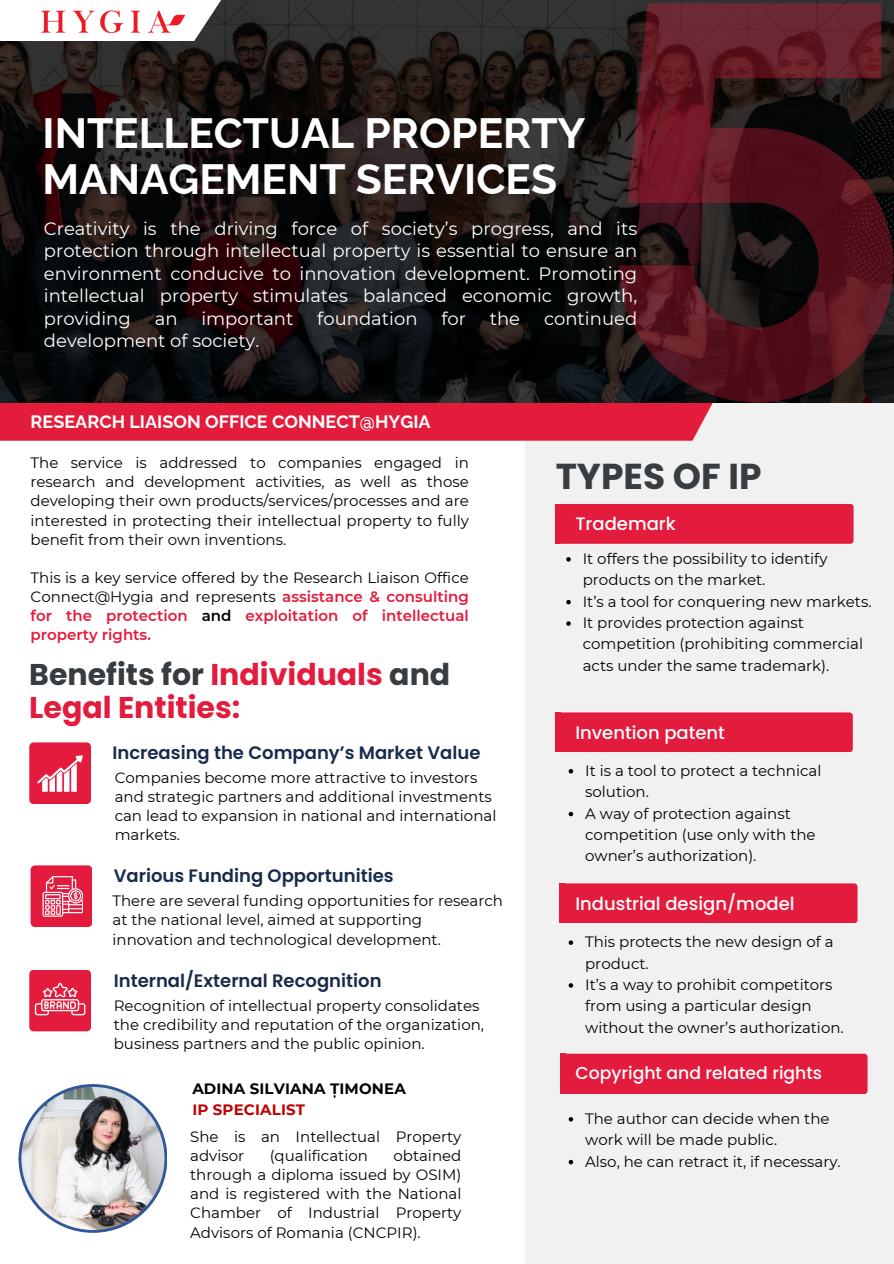
<style>
.page{position:relative;width:894px;height:1264px;background:#fff}
.page>*{position:absolute;margin:0;border:0;box-sizing:border-box;transform-origin:0 0}
.t1{font:700 42.45px/45.9px "Raleway";color:#fff}
.t2{font:700 36px "Poppins";color:#373d41}
.t3{font:700 30px/32.7px "Poppins";color:#e31b3c}
.t4{font:18px/22.5px "Montserrat";color:#fff;text-align:justify}
.t5{font:600 18px "Poppins";color:#182b4b}
.t6{font:500 18px "Poppins";color:#fff}
.t7{font:700 18px "Raleway";color:#fff}
.t8{font:500 17.25px "Poppins";color:#fff}
.t9{font:15px/19.2px "Montserrat";color:#000}
.t10{font:600 15px/19px "Montserrat";color:#e31b3c;text-align:justify}
.t11{font:700 15px "Montserrat";letter-spacing:.01em;color:#000}
.t12{font:700 15px "Montserrat";letter-spacing:.01em;color:#c00000}
.s1{font-weight:400;color:#000}
.s2{color:#000}
.s3{color:#373c41}
</style>
<div class="page">
<div style="left:524px;top:74px;width:369px;height:1189px;background:#f1f1f1"></div>
<div style="left:559px;top:1053px;width:308px;height:41px;background:#e31b3c;border-radius:3px"></div>
<div style="left:559px;top:1053px;width:6px;height:41px;background:#e31b3c"></div>
<div style="left:559px;top:883px;width:298px;height:40px;background:#e31b3c;border-radius:3px"></div>
<div style="left:559px;top:883px;width:6px;height:40px;background:#e31b3c"></div>
<div style="left:554px;top:712px;width:298px;height:40px;background:#e31b3c;border-radius:3px"></div>
<div style="left:554px;top:712px;width:6px;height:40px;background:#e31b3c"></div>
<div style="left:555px;top:504px;width:298px;height:40px;background:#e31b3c;border-radius:3px"></div>
<div style="left:555px;top:504px;width:6px;height:40px;background:#e31b3c"></div>
<div style="left:0;top:403px;width:713px;height:38px;background:#e41c3b"></div>
<svg style="left:0;top:0;width:893px;height:403px;background:#181313"></svg>
<img style="left:0;top:0;width:329px;height:42px">
<svg style="left:29px;top:742px;width:62px;height:62px;background:#e8445f"></svg>
<svg style="left:31px;top:865px;width:61px;height:62px;background:#e7425d"></svg>
<svg style="left:29px;top:970px;width:62px;height:61px;background:#e63955"></svg>
<svg style="left:19px;top:1084px;width:148px;height:148px"></svg>
<svg style="left:568px;top:1117px;width:5px;height:4px"></svg>
<svg style="left:568px;top:1159px;width:5px;height:5px"></svg>
<svg style="left:568px;top:940px;width:5px;height:4px"></svg>
<svg style="left:568px;top:983px;width:5px;height:4px"></svg>
<svg style="left:566px;top:557px;width:4px;height:4px"></svg>
<svg style="left:566px;top:600px;width:4px;height:4px"></svg>
<svg style="left:566px;top:621px;width:4px;height:4px"></svg>
<svg style="left:619px;top:3px;width:274px;height:399px;background:#43161d"></svg>
<svg style="left:568px;top:769px;width:5px;height:4px"></svg>
<svg style="left:568px;top:811px;width:5px;height:5px"></svg>
<h5 class="t1" style="left:43px;top:110px;width:544px">INTELLECTUAL PROPERTY<br>MANAGEMENT SERVICES</h5>
<p class="t4" style="left:44px;top:217px;width:594px">Creativity is the driving force of society’s progress, and its protection through intellectual property is essential to ensure an environment conducive to innovation development. Promoting intellectual property stimulates balanced economic growth, providing</p>
<p class="t4" style="left:155px;top:307px;width:24px">an</p>
<p class="t4" style="left:201px;top:307px;width:94px">important</p>
<p class="t4" style="left:317px;top:307px;width:102px">foundation</p>
<p class="t4" style="left:441px;top:307px;width:26px">for</p>
<p class="t4" style="left:489px;top:307px;width:32px">the</p>
<p class="t4" style="left:544px;top:307px;width:95px">continued</p>
<p class="t4" style="left:44px;top:329px;width:217px">development of society.</p>
<p class="t7" style="left:31px;top:411px;width:401px">RESEARCH LIAISON OFFICE CONNECT@HYGIA</p>
<h5 class="t9" style="left:31px;top:453px;width:439px;text-align:justify">The service is addressed to companies engaged in research and development activities, as well as those developing their own products/services/processes and are interested in protecting their intellectual property to fully benefit from their own inventions.</h5>
<p class="t10" style="left:31px;top:568px;width:439px"><span class="s1">This is a key service offered by the Research Liaison Office Connect@Hygia and represents</span> assistance &amp; consulting for the protection <span class="s2">and</span> exploitation of intellectual property rights.</p>
<p class="t3" style="left:29px;top:658px;width:422px"><span class="s3">Benefits for</span> Individuals <span class="s3">and<br></span>Legal Entities:</p>
<h3 class="t5" style="left:112px;top:740px;width:369px">Increasing the Company’s Market Value</h3>
<p class="t9" style="left:115px;top:767px;width:383px">Companies become more attractive to investors and strategic partners and additional investments can lead to expansion in national and international markets.</p>
<p class="t5" style="left:114px;top:863px;width:281px">Various Funding Opportunities</p>
<p class="t9" style="left:112px;top:891px;width:392px">There are several funding opportunities for research at the national level, aimed at supporting innovation and technological development.</p>
<p class="t5" style="left:114px;top:967px;width:269px">Internal/External Recognition</p>
<h5 class="t9" style="left:114px;top:995px;width:372px">Recognition of intellectual property consolidates the credibility and reputation of the organization, business partners and the public opinion.</h5>
<p class="t11" style="left:192px;top:1079px;width:215px">ADINA SILVIANA ȚIMONEA</p>
<h1 class="t12" style="left:192px;top:1100px;width:114px">IP SPECIALIST</h1>
<h5 class="t9" style="left:190px;top:1126px;width:272px">She is an Intellectual Property advisor</h5>
<h5 class="t9" style="left:269px;top:1145px;width:100px">(qualification</h5>
<h5 class="t9" style="left:190px;top:1145px;width:272px;text-align:justify;text-indent:203px">obtained through a diploma issued by OSIM) and is registered with the National Chamber of Industrial Property Advisors of Romania (CNCPIR).</h5>
<p class="t2" style="left:555px;top:451px;width:207px">TYPES OF IP</p>
<p class="t6" style="left:575px;top:511px;width:102px">Trademark</p>
<p class="t9" style="left:582px;top:548px;width:246px;line-height:21.3px">It offers the possibility to identify products on the market.</p>
<p class="t9" style="left:582px;top:591px;width:290px">It’s a tool for conquering new markets.</p>
<h5 class="t9" style="left:582px;top:612px;width:282px;line-height:21.3px">It provides protection against competition (prohibiting commercial acts under the same trademark).</h5>
<h5 class="t6" style="left:575px;top:719px;width:151px">Invention patent</h5>
<p class="t9" style="left:585px;top:759px;width:238px;line-height:21.3px">It is a tool to protect a technical solution.</p>
<p class="t9" style="left:585px;top:802px;width:232px;line-height:21.3px">A way of protection against competition (use only with the owner’s authorization).</p>
<p class="t6" style="left:575px;top:890px;width:220px">Industrial design/model</p>
<p class="t9" style="left:585px;top:931px;width:250px;line-height:21.3px">This protects the new design of a product.</p>
<p class="t9" style="left:585px;top:973px;width:260px;line-height:21.3px">It’s a way to prohibit competitors from using a particular design without the owner’s authorization.</p>
<h5 class="t8" style="left:575px;top:1060px;width:248px">Copyright and related rights</h5>
<h4 class="t9" style="left:585px;top:1107px;width:246px;line-height:21.3px">The author can decide when the work will be made public.</h4>
<h2 class="t9" style="left:585px;top:1151px;width:257px">Also, he can retract it, if necessary.</h2>
</div>
